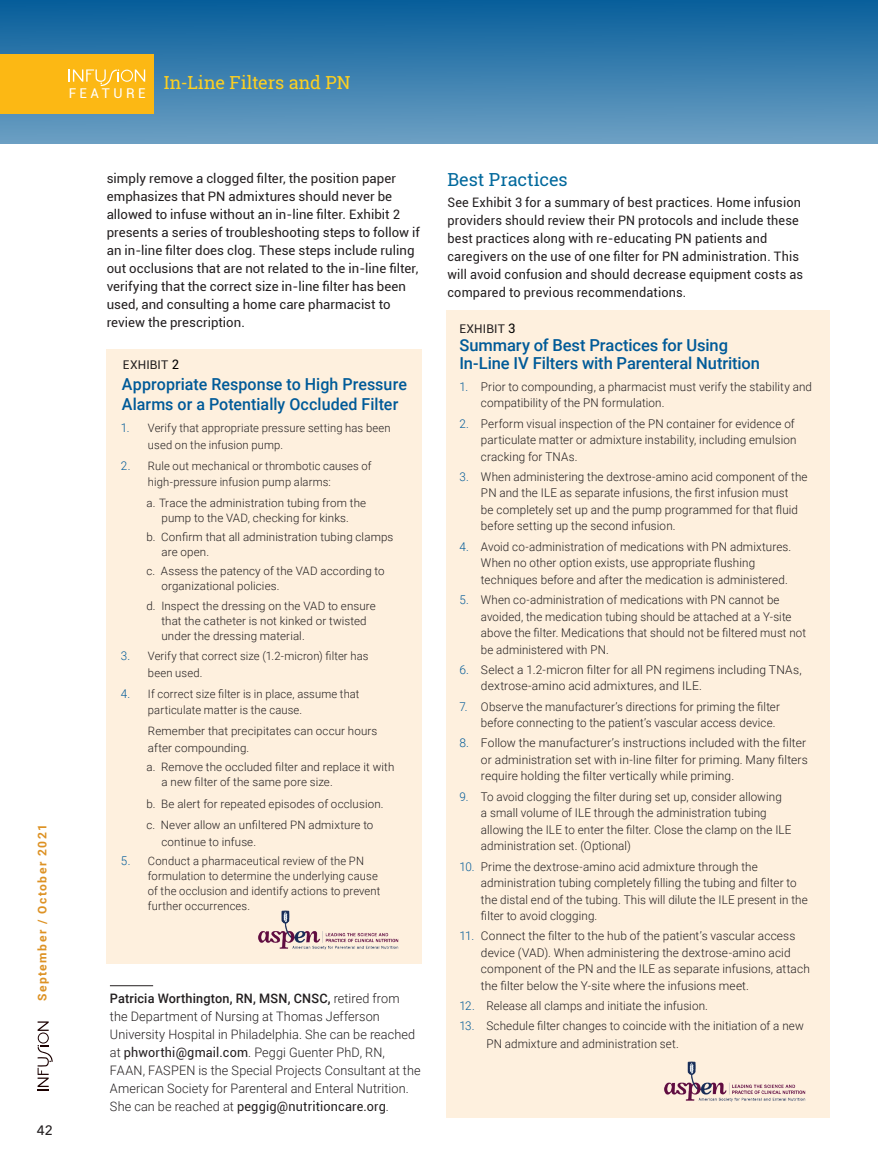
<style>
.page{position:relative;width:878px;height:1175px;background:#fff}
.page>*{position:absolute;margin:0;border:0;box-sizing:border-box;transform-origin:0 0}
.t1{font:18px "Roboto Slab";letter-spacing:-.005em;color:#fed020}
.t2{font:18px "Roboto Slab";letter-spacing:-.005em;color:#00689c}
.t3{font:500 16.5px/19.5px "Roboto";color:#005a98}
.t4{font:13.5px "Roboto";letter-spacing:.26em;color:#fff}
.t5{font:500 13.5px "Avenir Next LT Pro";color:#231f20}
.t6{font:13.05px/18px "Roboto";letter-spacing:.005em;color:#231f20}
.t7{font:300 13.05px/18px "Roboto";letter-spacing:.01em;color:#231f20}
.t8{font:300 12px/16.5px "Roboto";letter-spacing:.01em;color:#231f20}
.t9{font:300 12px/16.5px "Roboto";letter-spacing:.01em;color:#231f20;scale:.96 1}
.t10{font:700 12px "Roboto";letter-spacing:.13em;color:#dd9224}
.t11{font:12px "Roboto";letter-spacing:.015em;color:#231f20}
.t12{font:300 11.55px/15px "Roboto";letter-spacing:.01em;color:#231f20}
.s1{font-size:13.05px;color:#000}
.s2{font-size:12px;color:#005a98}
.s3{font-weight:500}
.s4{font-weight:400}
.s5{color:#005a98}
</style>
<div class="page">
<svg style="left:38px;top:1021px;width:15px;height:69px"></svg>
<div style="left:107px;top:349px;width:315px;height:615px;background:#fef0de"></div>
<hr style="left:110px;top:985px;width:43px;height:1px;background:#231f20">
<div style="left:446px;top:310px;width:383px;height:808px;background:#fef0de"></div>
<img style="left:258px;top:910px;width:141px;height:39px">
<img style="left:664px;top:1061px;width:141px;height:40px">
<div style="left:0;top:0;width:878px;height:143px;background:linear-gradient(to bottom,#075e9a,#6da0c3)"></div>
<div style="left:0;top:54px;width:154px;height:59px;background:#fcb814"></div>
<svg style="left:69px;top:69px;width:76px;height:17px"></svg>
<p class="t4" style="left:69px;top:84px;width:78px">FEATURE</p>
<h1 class="t1" style="left:164px;top:70px;width:188px">In-Line Filters and PN</h1>
<p class="t10" style="left:34px;top:1001px;width:178px;rotate:-90deg">September / October 2021</p>
<p class="t5" style="left:37px;top:1122px;width:18px">42</p>
<p class="t6" style="left:107px;top:169px;width:314px">simply remove a clogged filter, the position paper emphasizes that PN admixtures should never be allowed to infuse without an in-line filter. Exhibit 2 presents a series of troubleshooting steps to follow if an in-line filter does clog. These steps include ruling out occlusions that are not related to the in-line filter, verifying that the correct size in-line filter has been used, and consulting a home care pharmacist to review the prescription.</p>
<h1 class="t2" style="left:447px;top:168px;width:122px">Best Practices</h1>
<p class="t6" style="left:447px;top:192px;width:357px">See Exhibit 3 for a summary of best practices. Home infusion providers should review their PN protocols and include these best practices along with re-educating PN patients and caregivers on the use of one filter for PN administration. This will avoid confusion and should decrease equipment costs as compared to previous recommendations.</p>
<p class="t11" style="left:459px;top:320px;width:58px">EXHIBIT <span class="s1">3</span></p>
<p class="t11" style="left:123px;top:356px;width:58px">EXHIBIT <span class="s1">2</span></p>
<h2 class="t3" style="left:122px;top:374px;width:286px">Appropriate Response to High Pressure<br>Alarms or a Potentially Occluded Filter</h2>
<p class="t12" style="left:148px;top:419px;width:244px;line-height:16.5px;text-indent:-27px"><span class="s2">1.</span> Verify that appropriate pressure setting has been used on the infusion pump.</p>
<p class="t12" style="left:148px;top:457px;width:225px;line-height:16.5px;text-indent:-27px"><span class="s2">2.</span> Rule out mechanical or thrombotic causes of high-pressure infusion pump alarms:</p>
<p class="t12" style="left:146px;top:494px;width:221px;text-align:center">a. Trace the administration tubing from the pump to the VAD, checking for kinks.</p>
<p class="t12" style="left:161px;top:529px;width:233px;text-indent:-15px">b. Confirm that all administration tubing clamps are open.</p>
<p class="t12" style="left:161px;top:563px;width:225px;text-indent:-15px">c. Assess the patency of the VAD according to organizational policies.</p>
<p class="t12" style="left:161px;top:597px;width:216px;text-indent:-15px">d. Inspect the dressing on the VAD to ensure that the catheter is not kinked or twisted under the dressing material.</p>
<p class="t12" style="left:148px;top:647px;width:222px;line-height:16.5px;text-indent:-27px"><span class="s2">3.</span> Verify that correct size (1.2-micron) filter has been used.</p>
<p class="t12" style="left:148px;top:685px;width:213px;line-height:16.5px;text-indent:-27px"><span class="s2">4.</span> If correct size filter is in place, assume that particulate matter is the cause.</p>
<p class="t12" style="left:148px;top:722px;width:231px;line-height:16.5px">Remember that precipitates can occur hours after compounding.</p>
<p class="t12" style="left:161px;top:759px;width:234px;text-indent:-15px">a. Remove the occluded filter and replace it with a new filter of the same pore size.</p>
<p class="t12" style="left:146px;top:793px;width:239px;line-height:20.9px">b. Be alert for repeated episodes of occlusion. c. Never allow an unfiltered PN admixture to</p>
<p class="t12" style="left:161px;top:833px;width:96px">continue to infuse.</p>
<p class="t12" style="left:148px;top:853px;width:234px;text-indent:-27px"><span class="s2">5.</span> Conduct a pharmaceutical review of the PN formulation to determine the underlying cause of the occlusion and identify actions to prevent further occurrences.</p>
<p class="t7" style="left:110px;top:989px;width:312px"><span class="s3">Patricia Worthington, RN, MSN, CNSC,</span> retired from<br>the Department of Nursing at Thomas Jefferson University Hospital in Philadelphia. She can be reached at <span class="s4">phworthi@gmail.com</span>. Peggi Guenter PhD, RN, FAAN, FASPEN is the Special Projects Consultant at the American Society for Parenteral and Enteral Nutrition.<br>She can be reached at <span class="s4">peggig@nutritioncare.org</span>.</p>
<h2 class="t3" style="left:459px;top:335px;width:302px;line-height:18px">Summary of Best Practices for Using<br>In-Line IV Filters with Parenteral Nutrition</h2>
<p class="t8" style="left:481px;top:378px;width:332px;text-indent:-22px"><span class="s5">1.</span> Prior to compounding, a pharmacist must verify the stability and compatibility of the PN formulation.</p>
<p class="t8" style="left:481px;top:414px;width:317px;text-indent:-22px"><span class="s5">2.</span> Perform visual inspection of the PN container for evidence of particulate matter or admixture instability, including emulsion cracking for TNAs.</p>
<p class="t8" style="left:481px;top:468px;width:328px;text-indent:-22px"><span class="s5">3.</span> When administering the dextrose-amino acid component of the PN and the ILE as separate infusions, the first infusion must<br>be completely set up and the pump programmed for that fluid before setting up the second infusion.</p>
<p class="t8" style="left:481px;top:538px;width:312px;text-indent:-22px"><span class="s5">4.</span> Avoid co-administration of medications with PN admixtures.<br>When no other option exists, use appropriate flushing techniques before and after the medication is administered.</p>
<p class="t9" style="left:481px;top:591px;width:340px;text-indent:-22px"><span class="s5">5.</span> When co-administration of medications with PN cannot be avoided, the medication tubing should be attached at a Y-site above the filter. Medications that should not be filtered must not be administered with PN.</p>
<p class="t8" style="left:481px;top:661px;width:322px;text-indent:-22px"><span class="s5">6.</span> Select a 1.2-micron filter for all PN regimens including TNAs, dextrose-amino acid admixtures, and ILE.</p>
<p class="t9" style="left:481px;top:697px;width:313px;text-indent:-22px"><span class="s5">7.</span> Observe the manufacturer’s directions for priming the filter before connecting to the patient’s vascular access device.</p>
<p class="t8" style="left:481px;top:734px;width:328px;text-indent:-22px"><span class="s5">8.</span> Follow the manufacturer’s instructions included with the filter or administration set with in-line filter for priming. Many filters require holding the filter vertically while priming.</p>
<p class="t8" style="left:481px;top:787px;width:312px;text-indent:-22px"><span class="s5">9.</span> To avoid clogging the filter during set up, consider allowing<br>a small volume of ILE through the administration tubing allowing the ILE to enter the filter. Close the clamp on the ILE administration set. (Optional)</p>
<p class="t8" style="left:481px;top:857px;width:328px;text-indent:-22px"><span class="s5">10.</span> Prime the dextrose-amino acid admixture through the administration tubing completely filling the tubing and filter to the distal end of the tubing. This will dilute the ILE present in the filter to avoid clogging.</p>
<p class="t8" style="left:481px;top:927px;width:330px;text-indent:-22px"><span class="s5">11.</span> Connect the filter to the hub of the patient’s vascular access device (VAD). When administering the dextrose-amino acid component of the PN and the ILE as separate infusions, attach the filter below the Y-site where the infusions meet.</p>
<p class="t8" style="left:459px;top:997px;width:250px"><span class="s5">12.</span> Release all clamps and initiate the infusion.</p>
<p class="t8" style="left:486px;top:1016px;width:319px;line-height:18px;text-indent:-27px"><span class="s5">13.</span> Schedule filter changes to coincide with the initiation of a new<br>PN admixture and administration set.</p>
</div>
